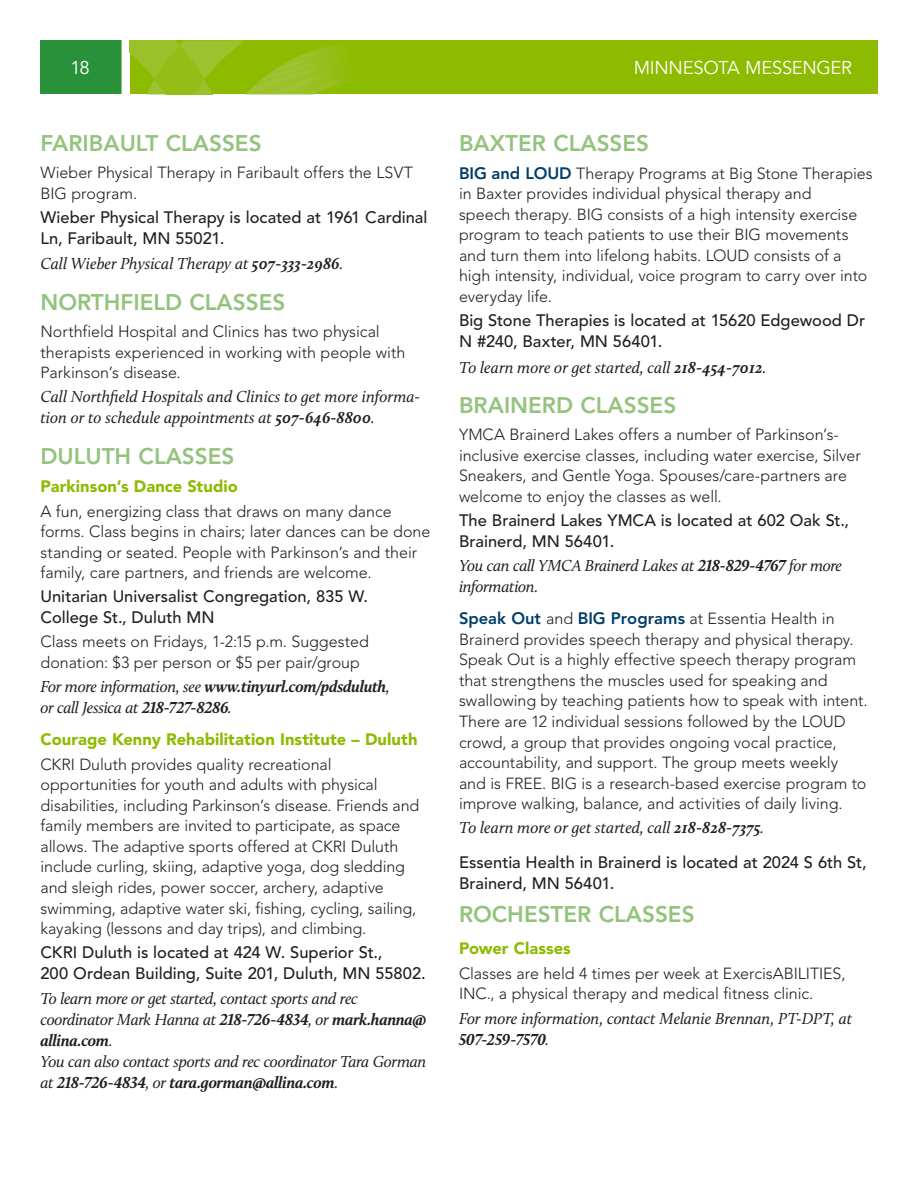
<style>
.page{position:relative;width:918px;height:1188px;background:#fff}
.page>*{position:absolute;margin:0;border:0;box-sizing:border-box;transform-origin:0 0}
.t1{font:800 22.5px "Avenir LT Std";color:#94c37e}
.t2{font:18.45px "Avenir LT Std";letter-spacing:-.015em;color:#fff}
.t3{font:italic 16.5px/21px "Calluna";letter-spacing:-.01em;color:#231f20}
.t4{font:500 16.5px/21px "Avenir LT Std";color:#231f20}
.t5{font:900 16.5px "Avenir LT Std";letter-spacing:.005em;color:#8dbb00}
.t6{font:300 16.05px/20.5px "Avenir LT Std";color:#231f20}
.s1{font-weight:700}
.s2{font-weight:800;font-size:16.5px;color:#003d69}
</style>
<div class="page">
<div style="left:130px;top:40px;width:748px;height:54px;background:#8dbb00"></div>
<svg style="left:130px;top:40px;width:217px;height:54px"></svg>
<div style="left:40px;top:40px;width:81px;height:54px;background:#2a913b"></div>
<p class="t2" style="left:71px;top:58px;width:21px">18</p>
<p class="t2" style="left:634px;top:57px;width:220px">MINNESOTA MESSENGER</p>
<h1 class="t1" style="left:40px;top:130px;width:223px">FARIBAULT CLASSES</h1>
<p class="t6" style="left:40px;top:162px;width:374px">Wieber Physical Therapy in Faribault offers the LSVT<br>BIG program.</p>
<p class="t4" style="left:40px;top:207px;width:389px">Wieber Physical Therapy is located at 1961 Cardinal<br>Ln, Faribault, MN 55021.</p>
<p class="t3" style="left:40px;top:253px;width:304px">Call Wieber Physical Therapy at <span class="s1">507-333-2986</span>.</p>
<h1 class="t1" style="left:40px;top:289px;width:246px">NORTHFIELD CLASSES</h1>
<p class="t6" style="left:40px;top:321px;width:366px">Northfield Hospital and Clinics has two physical therapists experienced in working with people with<br>Parkinson’s disease.</p>
<p class="t3" style="left:40px;top:386px;width:381px">Call Northfield Hospitals and Clinics to get more informa&shy;tion or to schedule appointments at <span class="s1">507-646-8800</span>.</p>
<h1 class="t1" style="left:40px;top:443px;width:195px">DULUTH CLASSES</h1>
<p class="t5" style="left:40px;top:476px;width:199px">Parkinson’s Dance Studio</p>
<p class="t6" style="left:40px;top:501px;width:391px">A fun, energizing class that draws on many dance forms. Class begins in chairs; later dances can be done standing or seated. People with Parkinson’s and their family, care partners, and friends are welcome.</p>
<p class="t4" style="left:40px;top:587px;width:329px">Unitarian Universalist Congregation, 835 W.<br>College St., Duluth MN</p>
<p class="t6" style="left:40px;top:632px;width:330px">Class meets on Fridays, 1-2:15 p.m. Suggested donation: $3 per person or $5 per pair/group</p>
<p class="t3" style="left:40px;top:676px;width:351px">For more information, see <span class="s1">www.tinyurl.com/pdsduluth</span>, or call Jessica at <span class="s1">218-727-8286</span>.</p>
<p class="t5" style="left:40px;top:729px;width:379px">Courage Kenny Rehabilitation Institute – Duluth</p>
<p class="t6" style="left:40px;top:754px;width:380px">CKRI Duluth provides quality recreational opportunities for youth and adults with physical disabilities, including Parkinson’s disease. Friends and family members are invited to participate, as space allows. The adaptive sports offered at CKRI Duluth include curling, skiing, adaptive yoga, dog sledding and sleigh rides, power soccer, archery, adaptive swimming, adaptive water ski, fishing, cycling, sailing, kayaking (lessons and day trips), and climbing.</p>
<p class="t4" style="left:40px;top:943px;width:387px">CKRI Duluth is located at 424 W. Superior St.,<br>200 Ordean Building, Suite 201, Duluth, MN 55802.</p>
<p class="t3" style="left:40px;top:987px;width:387px">To learn more or get started, contact sports and rec coordinator Mark Hanna at <span class="s1">218-726-4834</span>, or <span class="s1">mark.hanna@ allina.com</span>.<br>You can also contact sports and rec coordinator Tara Gorman at <span class="s1">218-726-4834</span>, or <span class="s1">tara.gorman@allina.com</span>.</p>
<h1 class="t1" style="left:459px;top:130px;width:192px">BAXTER CLASSES</h1>
<p class="t6" style="left:459px;top:163px;width:415px"><span class="s2">BIG and LOUD</span> Therapy Programs at Big Stone Therapies in Baxter provides individual physical therapy and<br>speech therapy. BIG consists of a high intensity exercise program to teach patients to use their BIG movements and turn them into lifelong habits. LOUD consists of a high intensity, individual, voice program to carry over into everyday life.</p>
<p class="t4" style="left:459px;top:310px;width:408px">Big Stone Therapies is located at 15620 Edgewood Dr<br>N #240, Baxter, MN 56401.</p>
<p class="t3" style="left:459px;top:356px;width:309px">To learn more or get started, call <span class="s1">218-454-7012</span>.</p>
<h1 class="t1" style="left:459px;top:392px;width:219px">BRAINERD CLASSES</h1>
<p class="t6" style="left:459px;top:425px;width:403px">YMCA Brainerd Lakes offers a number of Parkinson’s&shy;inclusive exercise classes, including water exercise, Silver Sneakers, and Gentle Yoga. Spouses/care-partners are welcome to enjoy the classes as well.</p>
<p class="t4" style="left:459px;top:510px;width:392px">The Brainerd Lakes YMCA is located at 602 Oak St.,<br>Brainerd, MN 56401.</p>
<p class="t3" style="left:459px;top:555px;width:385px">You can call YMCA Brainerd Lakes at <span class="s1">218-829-4767</span> for more information.</p>
<p class="t6" style="left:459px;top:609px;width:410px"><span class="s2">Speak Out</span> and <span class="s2">BIG Programs</span> at Essentia Health in Brainerd provides speech therapy and physical therapy.<br>Speak Out is a highly effective speech therapy program that strengthens the muscles used for speaking and swallowing by teaching patients how to speak with intent.<br>There are 12 individual sessions followed by the LOUD crowd, a group that provides ongoing vocal practice, accountability, and support. The group meets weekly and is FREE. BIG is a research-based exercise program to improve walking, balance, and activities of daily living.</p>
<p class="t3" style="left:459px;top:817px;width:307px">To learn more or get started, call <span class="s1">218-828-7375</span>.</p>
<p class="t4" style="left:459px;top:852px;width:409px">Essentia Health in Brainerd is located at 2024 S 6th St,<br>Brainerd, MN 56401.</p>
<h1 class="t1" style="left:459px;top:901px;width:237px">ROCHESTER CLASSES</h1>
<p class="t5" style="left:459px;top:938px;width:113px">Power Classes</p>
<p class="t6" style="left:459px;top:963px;width:388px">Classes are held 4 times per week at ExercisABILITIES,<br>INC., a physical therapy and medical fitness clinic.</p>
<p class="t3" style="left:459px;top:1007px;width:395px">For more information, contact Melanie Brennan, PT-DPT, at<br><span class="s1">507-259-7570</span>.</p>
</div>
